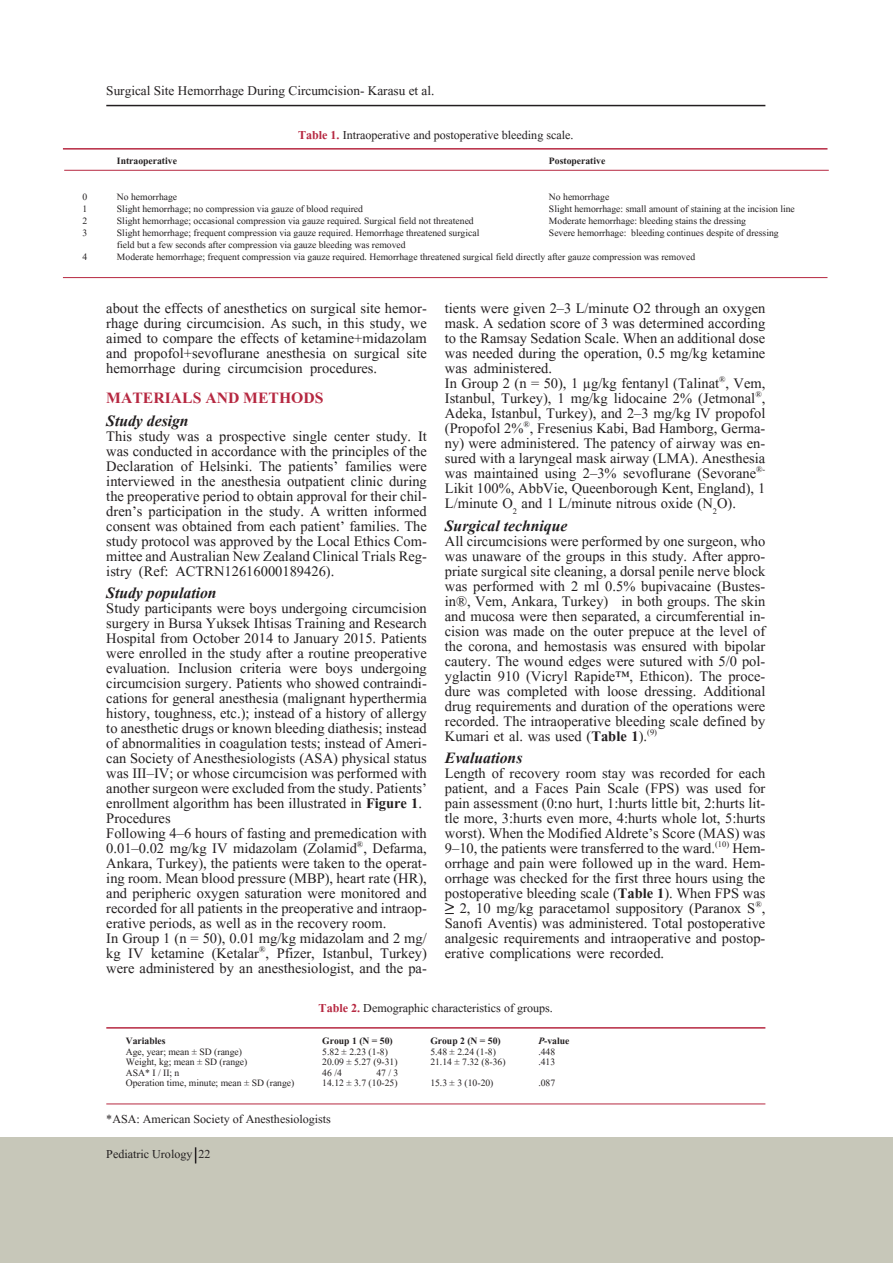
<style>
.page{position:relative;width:893px;height:1263px;background:#fff}
.page>*{position:absolute;margin:0;border:0;box-sizing:border-box;transform-origin:0 0}
.t1{font:italic 700 19.5px "Aparajita";color:#231f20}
.t2{font:700 19.5px "Aparajita";color:#b62841}
.t3{font:18px/15px "Aparajita";color:#231f20;text-align:justify}
.t4{font:16.5px "Aparajita";color:#231f20}
.t5{font:15px "Aparajita";color:#231f20}
.t6{font:12px "Aparajita";color:#231f20}
.t7{font:700 12px "Aparajita";color:#231f20}
.s1{font-weight:700;color:#b62841}
.s2{font-weight:700}
.s3{font-family:"Times New Roman";font-weight:700;font-style:italic;font-size:16.5px}
.s4{font-style:italic}
</style>
<div class="page">
<div style="left:0;top:1137px;width:893px;height:126px;background:#c7c7b9"></div>
<hr style="left:106px;top:105px;width:659px;height:1px;background:#231f20">
<hr style="left:63px;top:148px;width:764px;height:2px;background:#b62841">
<hr style="left:63px;top:277px;width:764px;height:1px;background:#b62841">
<hr style="left:64px;top:170px;width:765px;height:1px;background:#b62841">
<hr style="left:106px;top:1103px;width:659px;height:1px;background:#b62841">
<hr style="left:106px;top:1027px;width:659px;height:1px;background:#b62841">
<svg style="left:195px;top:1147px;width:1px;height:16px"></svg>
<p class="t4" style="left:106px;top:82px;width:330px">Surgical Site Hemorrhage During Circumcision- Karasu et al.</p>
<p class="t5" style="left:298px;top:127px;width:277px"><span class="s1">Table 1.</span> Intraoperative and postoperative bleeding scale.</p>
<p class="t7" style="left:117px;top:155px;width:62px">Intraoperative</p>
<p class="t7" style="left:549px;top:155px;width:58px">Postoperative</p>
<p class="t6" style="left:82px;top:191px;width:6px">0</p>
<p class="t6" style="left:117px;top:191px;width:62px">No hemorrhage</p>
<p class="t6" style="left:549px;top:191px;width:62px">No hemorrhage</p>
<p class="t6" style="left:82px;top:203px;width:6px">1</p>
<p class="t6" style="left:117px;top:203px;width:248px">Slight hemorrhage; no compression via gauze of blood required</p>
<p class="t6" style="left:549px;top:203px;width:247px">Slight hemorrhage: small amount of staining at the incision line</p>
<p class="t6" style="left:82px;top:215px;width:6px">2</p>
<p class="t6" style="left:117px;top:215px;width:358px">Slight hemorrhage; occasional compression via gauze required. Surgical field not threatened</p>
<p class="t6" style="left:549px;top:215px;width:199px">Moderate hemorrhage: bleeding stains the dressing</p>
<p class="t6" style="left:82px;top:227px;width:6px">3</p>
<p class="t6" style="left:117px;top:227px;width:364px">Slight hemorrhage; frequent compression via gauze required. Hemorrhage threatened surgical</p>
<p class="t6" style="left:549px;top:227px;width:231px">Severe hemorrhage: bleeding continues despite of dressing</p>
<p class="t6" style="left:117px;top:239px;width:290px">field but a few seconds after compression via gauze bleeding was removed</p>
<p class="t6" style="left:82px;top:251px;width:6px">4</p>
<p class="t6" style="left:117px;top:251px;width:580px">Moderate hemorrhage; frequent compression via gauze required. Hemorrhage threatened surgical field directly after gauze compression was removed</p>
<p class="t3" style="left:106px;top:302px;width:322px">about the effects of anesthetics on surgical site hemor&shy;rhage during circumcision. As such, in this study, we aimed to compare the effects of ketamine+midazolam and propofol+sevoflurane anesthesia on surgical site hemorrhage during circumcision procedures.</p>
<p class="t2" style="left:106px;top:389px;width:219px">MATERIALS AND METHODS</p>
<p class="t1" style="left:106px;top:411px;width:84px">Study design</p>
<p class="t3" style="left:106px;top:430px;width:322px">This study was a prospective single center study. It was conducted in accordance with the principles of the Declaration of Helsinki. The patients’ families were interviewed in the anesthesia outpatient clinic during the preoperative period to obtain approval for their chil&shy;dren’s participation in the study. A written informed consent was obtained from each patient’ families. The study protocol was approved by the Local Ethics Com&shy;mittee and Australian New Zealand Clinical Trials Reg&shy;istry (Ref: ACTRN12616000189426).</p>
<p class="t1" style="left:106px;top:584px;width:112px">Study population</p>
<p class="t3" style="left:106px;top:602px;width:322px">Study participants were boys undergoing circumcision surgery in Bursa Yuksek Ihtisas Training and Research Hospital from October 2014 to January 2015. Patients were enrolled in the study after a routine preoperative evaluation. Inclusion criteria were boys undergoing circumcision surgery. Patients who showed contraindi&shy;cations for general anesthesia (malignant hyperthermia history, toughness, etc.); instead of a history of allergy to anesthetic drugs or known bleeding diathesis; instead of abnormalities in coagulation tests; instead of Ameri&shy;can Society of Anesthesiologists (ASA) physical status was III–IV; or whose circumcision was performed with another surgeon were excluded from the study. Patients’ enrollment algorithm has been illustrated in <span class="s2">Figure 1</span>.</p>
<p class="t3" style="left:106px;top:812px;width:66px">Procedures</p>
<p class="t3" style="left:106px;top:827px;width:322px">Following 4–6 hours of fasting and premedication with 0.01–0.02 mg/kg IV midazolam (Zolamid<sup>®</sup>, Defarma, Ankara, Turkey), the patients were taken to the operat&shy;ing room. Mean blood pressure (MBP), heart rate (HR), and peripheric oxygen saturation were monitored and recorded for all patients in the preoperative and intraop&shy;erative periods, as well as in the recovery room.</p>
<p class="t3" style="left:106px;top:932px;width:322px">In Group 1 (n = 50), 0.01 mg/kg midazolam and 2 mg/ kg IV ketamine (Ketalar<sup>®</sup>, Pfizer, Istanbul, Turkey) were administered by an anesthesiologist, and the pa-</p>
<p class="t3" style="left:445px;top:302px;width:322px">tients were given 2–3 L/minute O2 through an oxygen mask. A sedation score of 3 was determined according to the Ramsay Sedation Scale. When an additional dose was needed during the operation, 0.5 mg/kg ketamine was administered.</p>
<p class="t3" style="left:445px;top:377px;width:322px">In Group 2 (n = 50), 1 µg/kg fentanyl (Talinat<sup>®</sup>, Vem, Istanbul, Turkey), 1 mg/kg lidocaine 2% (Jetmonal<sup>®</sup>, Adeka, Istanbul, Turkey), and 2–3 mg/kg IV propofol (Propofol 2%<sup>®</sup>, Fresenius Kabi, Bad Hamborg, Germa&shy;ny) were administered. The patency of airway was en&shy;sured with a laryngeal mask airway (LMA). Anesthesia was maintained using 2–3% sevoflurane (Sevorane<sup>®- </sup>Likit 100%, AbbVie, Queenborough Kent, England), 1<br>L/minute O<sub>2</sub> and 1 L/minute nitrous oxide (N<sub>2</sub>O).</p>
<p class="t1" style="left:445px;top:516px;width:124px">Surgical technique</p>
<p class="t3" style="left:445px;top:535px;width:322px">All circumcisions were performed by one surgeon, who was unaware of the groups in this study. After appro&shy;priate surgical site cleaning, a dorsal penile nerve block was performed with 2 ml 0.5% bupivacaine (Bustes&shy;in®, Vem, Ankara, Turkey) in both groups. The skin and mucosa were then separated, a circumferential in&shy;cision was made on the outer prepuce at the level of the corona, and hemostasis was ensured with bipolar cautery. The wound edges were sutured with 5/0 pol&shy;yglactin 910 (Vicryl Rapide™, Ethicon). The proce&shy;dure was completed with loose dressing. Additional drug requirements and duration of the operations were recorded. The intraoperative bleeding scale defined by Kumari et al. was used (<span class="s2">Table 1</span>).<sup>(9)</sup></p>
<p class="t1" style="left:445px;top:749px;width:79px">Evaluations</p>
<p class="t3" style="left:445px;top:767px;width:322px">Length of recovery room stay was recorded for each patient, and a Faces Pain Scale (FPS) was used for pain assessment (0:no hurt, 1:hurts little bit, 2:hurts lit&shy;tle more, 3:hurts even more, 4:hurts whole lot, 5:hurts worst). When the Modified Aldrete’s Score (MAS) was 9–10, the patients were transferred to the ward.<sup>(10)</sup> Hem&shy;orrhage and pain were followed up in the ward. Hem&shy;orrhage was checked for the first three hours using the postoperative bleeding scale (<span class="s2">Table 1</span>). When FPS was <span class="s3">≥</span> 2, 10 mg/kg paracetamol suppository (Paranox S<sup>®</sup>, Sanofi Aventis) was administered. Total postoperative analgesic requirements and intraoperative and postop&shy;erative complications were recorded.</p>
<p class="t5" style="left:319px;top:1000px;width:236px"><span class="s1">Table 2.</span> Demographic characteristics of groups.</p>
<p class="t7" style="left:126px;top:1035px;width:41px">Variables</p>
<p class="t7" style="left:322px;top:1035px;width:72px">Group 1 (N = 50)</p>
<p class="t7" style="left:430px;top:1035px;width:72px">Group 2 (N = 50)</p>
<p class="t7" style="left:538px;top:1035px;width:33px"><span class="s4">P</span>-value</p>
<p class="t6" style="left:126px;top:1045px;width:118px">Age, year; mean ± SD (range)</p>
<p class="t6" style="left:322px;top:1045px;width:67px">5.82 ± 2.23 (1-8)</p>
<p class="t6" style="left:430px;top:1045px;width:67px">5.48 ± 2.24 (1-8)</p>
<p class="t6" style="left:538px;top:1045px;width:18px">.448</p>
<p class="t6" style="left:126px;top:1056px;width:123px">Weight, kg; mean ± SD (range)</p>
<p class="t6" style="left:322px;top:1056px;width:77px">20.09 ± 5.27 (9-31)</p>
<p class="t6" style="left:430px;top:1056px;width:77px">21.14 ± 7.32 (8-36)</p>
<p class="t6" style="left:538px;top:1056px;width:18px">.413</p>
<p class="t6" style="left:126px;top:1066px;width:55px">ASA* I / II; n</p>
<p class="t6" style="left:322px;top:1066px;width:21px">46 /4</p>
<p class="t6" style="left:376px;top:1066px;width:23px">47 / 3</p>
<p class="t6" style="left:126px;top:1077px;width:170px">Operation time, minute; mean ± SD (range)</p>
<p class="t6" style="left:322px;top:1077px;width:77px">14.12 ± 3.7 (10-25)</p>
<p class="t6" style="left:430px;top:1077px;width:65px">15.3 ± 3 (10-20)</p>
<p class="t6" style="left:538px;top:1077px;width:18px">.087</p>
<p class="t5" style="left:106px;top:1112px;width:226px">*ASA: American Society of Anesthesiologists</p>
<p class="t5" style="left:106px;top:1147px;width:106px">Pediatric Urology 22</p>
</div>
